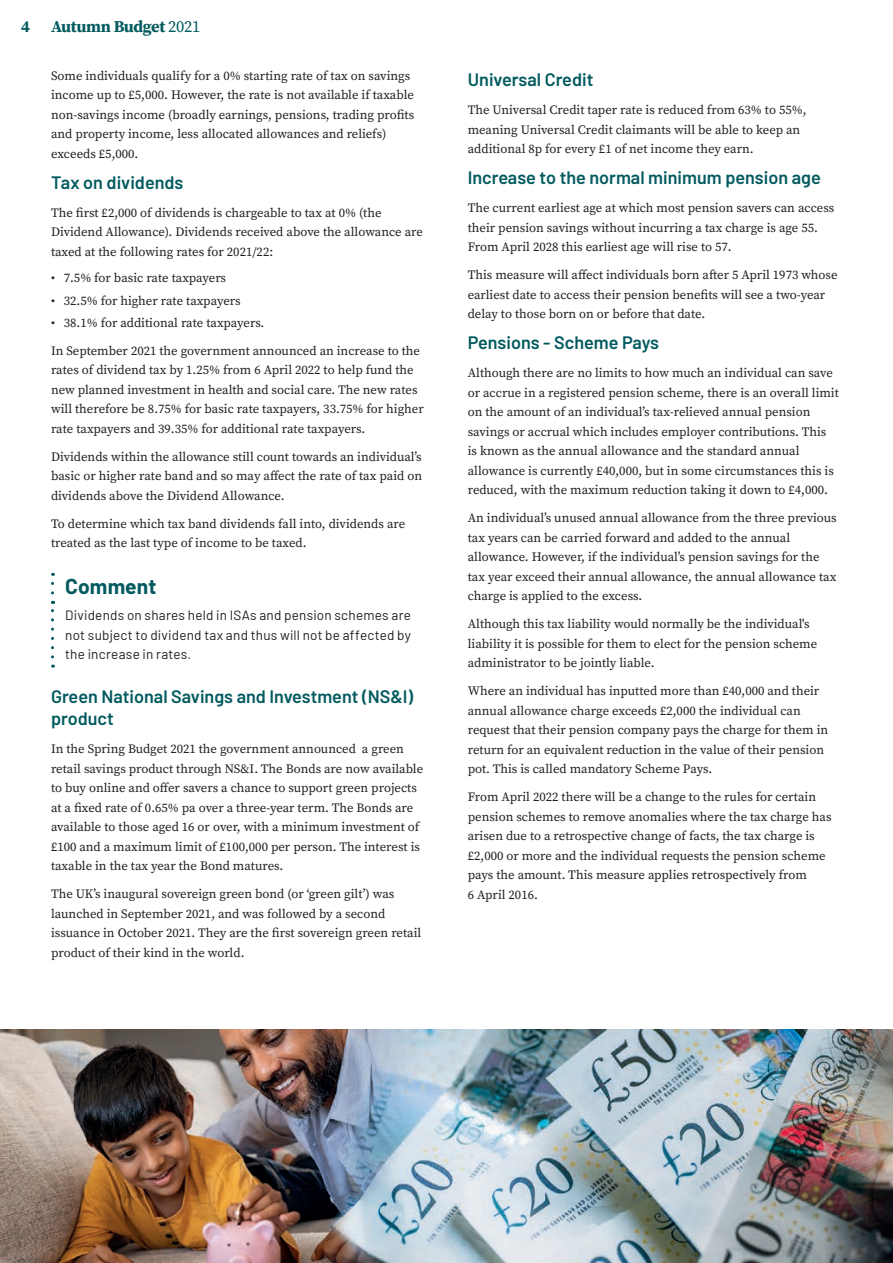
<style>
.page{position:relative;width:893px;height:1263px;background:#fff}
.page>*{position:absolute;margin:0;border:0;box-sizing:border-box;transform-origin:0 0}
.t1{font:700 21px "Barlow";letter-spacing:.005em;color:#025a5e}
.t2{font:600 18px/22.5px "Barlow";color:#025a5e}
.t3{font:700 16.5px "Source Serif Pro";letter-spacing:-.025em;color:#025a5e}
.t4{font:13.5px/19.5px "Barlow";letter-spacing:.015em;color:#231f20;text-align:justify}
.t5{font:12.75px/19.5px "Source Serif Pro";color:#231f20}
.s1{font-weight:400}
</style>
<div class="page">
<img style="left:0;top:1029px;width:893px;height:234px">
<svg style="left:51px;top:573px;width:3px;height:20px"></svg>
<svg style="left:51px;top:601px;width:3px;height:56px"></svg>
<p class="t3" style="left:21px;top:15px;width:10px">4</p>
<p class="t3" style="left:51px;top:15px;width:151px">Autumn Budget <span class="s1">2021</span></p>
<p class="t5" style="left:51px;top:66px;width:365px">Some individuals qualify for a 0% starting rate of tax on savings income up to £5,000. However, the rate is not available if taxable non-savings income (broadly earnings, pensions, trading profits and property income, less allocated allowances and reliefs) exceeds £5,000.</p>
<h2 class="t2" style="left:51px;top:170px;width:134px">Tax on dividends</h2>
<p class="t5" style="left:51px;top:203px;width:373px">The first £2,000 of dividends is chargeable to tax at 0% (the<br>Dividend Allowance). Dividends received above the allowance are taxed at the following rates for 2021/22:</p>
<p class="t5" style="left:51px;top:268px;width:177px">• 7.5% for basic rate taxpayers</p>
<p class="t5" style="left:51px;top:290px;width:191px">• 32.5% for higher rate taxpayers</p>
<p class="t5" style="left:51px;top:308px;width:371px;line-height:28px">• 38.1% for additional rate taxpayers.<br>In September 2021 the government announced an increase to the</p>
<p class="t5" style="left:51px;top:360px;width:374px">rates of dividend tax by 1.25% from 6 April 2022 to help fund the new planned investment in health and social care. The new rates will therefore be 8.75% for basic rate taxpayers, 33.75% for higher rate taxpayers and 39.35% for additional rate taxpayers.</p>
<p class="t5" style="left:51px;top:447px;width:373px;text-align:justify">Dividends within the allowance still count towards an individual’s basic or higher rate band and so may affect the rate of tax paid on dividends above the Dividend Allowance.</p>
<p class="t5" style="left:51px;top:514px;width:356px">To determine which tax band dividends fall into, dividends are treated as the last type of income to be taxed.</p>
<h1 class="t1" style="left:65px;top:571px;width:93px">Comment</h1>
<p class="t4" style="left:65px;top:604px;width:347px">Dividends on shares held in ISAs and pension schemes are not subject to dividend tax and thus will not be affected by the increase in rates.</p>
<h2 class="t2" style="left:51px;top:684px;width:364px">Green National Savings and Investment (NS&amp;I) product</h2>
<p class="t5" style="left:51px;top:739px;width:374px">In the Spring Budget 2021 the government announced a green retail savings product through NS&amp;I. The Bonds are now available to buy online and offer savers a chance to support green projects at a fixed rate of 0.65% pa over a three-year term. The Bonds are available to those aged 16 or over, with a minimum investment of £100 and a maximum limit of £100,000 per person. The interest is taxable in the tax year the Bond matures.</p>
<p class="t5" style="left:51px;top:884px;width:372px">The UK’s inaugural sovereign green bond (or ‘green gilt’) was launched in September 2021, and was followed by a second issuance in October 2021. They are the first sovereign green retail product of their kind in the world.</p>
<h2 class="t2" style="left:468px;top:67px;width:127px">Universal Credit</h2>
<p class="t5" style="left:468px;top:100px;width:340px">The Universal Credit taper rate is reduced from 63% to 55%, meaning Universal Credit claimants will be able to keep an additional 8p for every £1 of net income they earn.</p>
<h2 class="t2" style="left:468px;top:165px;width:355px">Increase to the normal minimum pension age</h2>
<p class="t5" style="left:468px;top:198px;width:368px">The current earliest age at which most pension savers can access their pension savings without incurring a tax charge is age 55.<br>From April 2028 this earliest age will rise to 57.</p>
<p class="t5" style="left:468px;top:265px;width:371px">This measure will affect individuals born after 5 April 1973 whose earliest date to access their pension benefits will see a two-year delay to those born on or before that date.</p>
<h2 class="t2" style="left:468px;top:330px;width:193px">Pensions - Scheme Pays</h2>
<p class="t5" style="left:468px;top:363px;width:373px">Although there are no limits to how much an individual can save or accrue in a registered pension scheme, there is an overall limit on the amount of an individual’s tax-relieved annual pension savings or accrual which includes employer contributions. This is known as the annual allowance and the standard annual allowance is currently £40,000, but in some circumstances this is reduced, with the maximum reduction taking it down to £4,000.</p>
<p class="t5" style="left:468px;top:508px;width:370px">An individual’s unused annual allowance from the three previous tax years can be carried forward and added to the annual allowance. However, if the individual’s pension savings for the tax year exceed their annual allowance, the annual allowance tax charge is applied to the excess.</p>
<p class="t5" style="left:468px;top:614px;width:351px">Although this tax liability would normally be the individual's liability it is possible for them to elect for the pension scheme administrator to be jointly liable.</p>
<p class="t5" style="left:468px;top:681px;width:362px">Where an individual has inputted more than £40,000 and their annual allowance charge exceeds £2,000 the individual can request that their pension company pays the charge for them in return for an equivalent reduction in the value of their pension pot. This is called mandatory Scheme Pays.</p>
<p class="t5" style="left:468px;top:787px;width:365px">From April 2022 there will be a change to the rules for certain pension schemes to remove anomalies where the tax charge has arisen due to a retrospective change of facts, the tax charge is £2,000 or more and the individual requests the pension scheme pays the amount. This measure applies retrospectively from<br>6 April 2016.</p>
</div>
